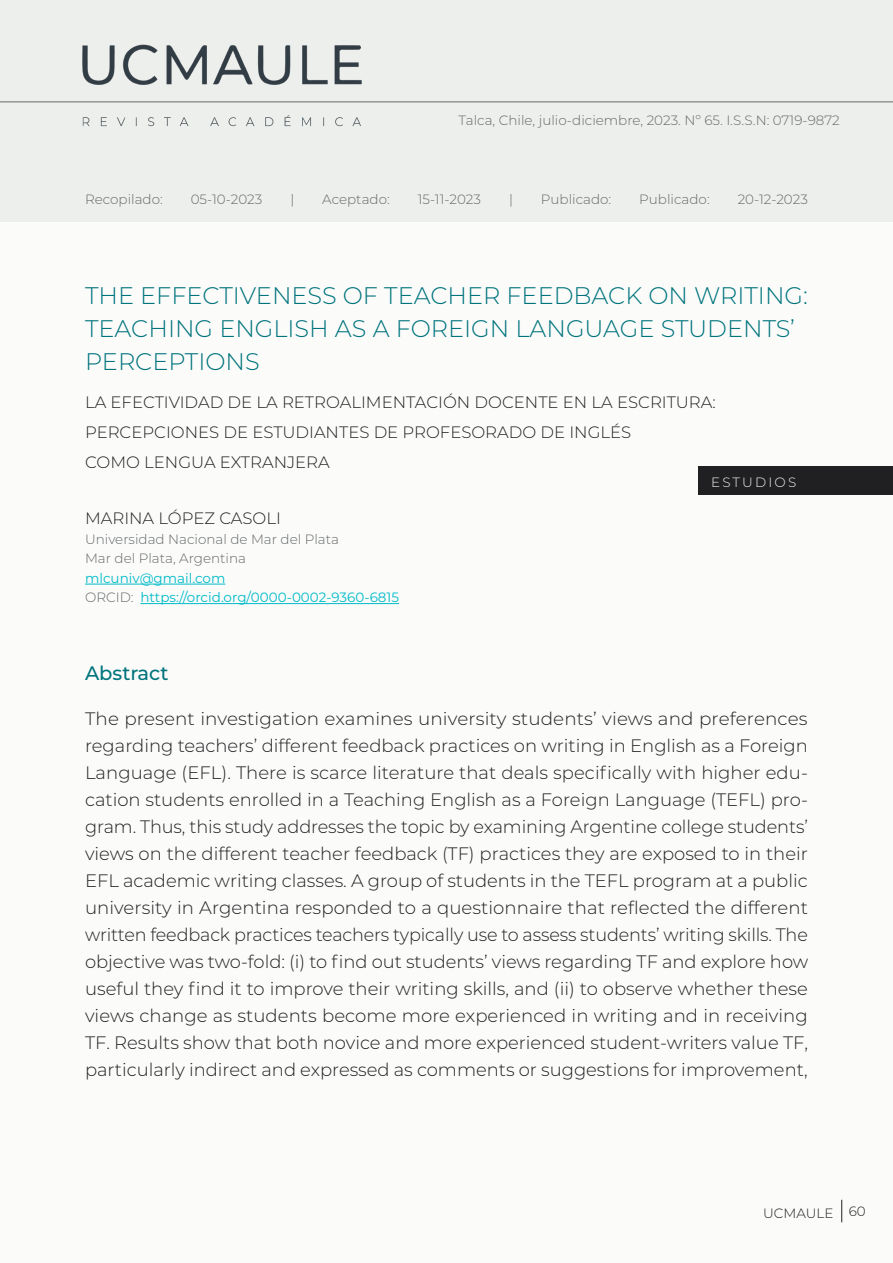
<style>
.page{position:relative;width:893px;height:1263px;background:#fbfbfa}
.page>*{position:absolute;margin:0;border:0;box-sizing:border-box;transform-origin:0 0}
.TITULO_ARTICULO_F{font:300 24px/33px "Montserrat";color:#00747c}
.Titulos_cuerpo_F{font:500 19.5px "Montserrat";color:#00747c}
.Cuerpo_F{font:300 18px/27px "Montserrat";color:#202022;text-align:justify}
.SUBTITULO_ARTICULO_F{font:300 16.5px/30px "Montserrat";color:#202022}
.AUTOR_ARTICULO_F{font:300 16.5px "Montserrat";color:#202022}
.Universidad_AUTOR_ARTICULO_F{font:300 13.5px "Montserrat";color:#646969}
.Fechas_recepcion_F{font:300 13.5px "Montserrat";color:#646969}
.orcid_F{font:13.5px "Montserrat";color:#00bbc9}
.Universidad_AUTOR_ARTICULO_F-2{font:13.5px "Montserrat";color:#00bbc9}
.t1{font:300 13.5px "Montserrat";color:#202022}
.Fechas_recepcion_F-2{font:300 13.5px "Montserrat";letter-spacing:.16em;color:#edefed}
.s1{font-weight:300;color:#646969}
</style>
<div class="page">
<div style="left:0;top:0;width:893px;height:221px;background:#edefed"></div>
<hr style="left:0;top:102px;width:893px;height:1px;background:#646969">
<svg style="left:841px;top:1200px;width:1px;height:22px"></svg>
<img style="left:30px;top:44px;width:369px;height:83px">
<hr style="left:85px;top:584px;width:140px;height:1px;background:#00bbc9">
<hr style="left:141px;top:603px;width:258px;height:1px;background:#00bbc9">
<div style="left:698px;top:467px;width:195px;height:28px;background:#202022"></div>
<p class="Universidad_AUTOR_ARTICULO_F" style="left:459px;top:111px;width:383px">Talca, Chile, julio-diciembre, 2023. Nº 65. I.S.S.N: 0719-9872</p>
<p class="Fechas_recepcion_F" style="left:85px;top:190px;width:79px">Recopilado:</p>
<p class="Fechas_recepcion_F" style="left:191px;top:190px;width:73px">05-10-2023</p>
<p class="Fechas_recepcion_F" style="left:290px;top:190px;width:5px">|</p>
<p class="Fechas_recepcion_F" style="left:322px;top:190px;width:69px">Aceptado:</p>
<p class="Fechas_recepcion_F" style="left:418px;top:190px;width:65px">15-11-2023</p>
<p class="Fechas_recepcion_F" style="left:509px;top:190px;width:5px">|</p>
<p class="Fechas_recepcion_F" style="left:541px;top:190px;width:72px">Publicado:</p>
<p class="Fechas_recepcion_F" style="left:639px;top:190px;width:72px">Publicado:</p>
<p class="Fechas_recepcion_F" style="left:738px;top:190px;width:72px">20-12-2023</p>
<p class="TITULO_ARTICULO_F" style="left:85px;top:278px;width:724px">THE EFFECTIVENESS OF TEACHER FEEDBACK ON WRITING:<br>TEACHING ENGLISH AS A FOREIGN LANGUAGE STUDENTS’<br>PERCEPTIONS</p>
<p class="SUBTITULO_ARTICULO_F" style="left:85px;top:387px;width:632px">LA EFECTIVIDAD DE LA RETROALIMENTACIÓN DOCENTE EN LA ESCRITURA:<br>PERCEPCIONES DE ESTUDIANTES DE PROFESORADO DE INGLÉS<br>COMO LENGUA EXTRANJERA</p>
<p class="AUTOR_ARTICULO_F" style="left:85px;top:507px;width:197px">MARINA LÓPEZ CASOLI</p>
<p class="Universidad_AUTOR_ARTICULO_F" style="left:85px;top:530px;width:255px">Universidad Nacional de Mar del Plata</p>
<p class="Universidad_AUTOR_ARTICULO_F" style="left:85px;top:549px;width:163px">Mar del Plata, Argentina</p>
<p class="Universidad_AUTOR_ARTICULO_F-2" style="left:85px;top:569px;width:142px">mlcuniv@gmail.com</p>
<p class="orcid_F" style="left:85px;top:588px;width:316px"><span class="s1">ORCID:</span> https://orcid.org/0000-0002-9360-6815</p>
<p class="Fechas_recepcion_F-2" style="left:711px;top:473px;width:87px">ESTUDIOS</p>
<p class="Titulos_cuerpo_F" style="left:85px;top:660px;width:85px">Abstract</p>
<p class="Cuerpo_F" style="left:85px;top:704px;width:725px">The present investigation examines university students’ views and preferences regarding teachers’ different feedback practices on writing in English as a Foreign Language (EFL). There is scarce literature that deals specifically with higher edu&shy;cation students enrolled in a Teaching English as a Foreign Language (TEFL) pro&shy;gram. Thus, this study addresses the topic by examining Argentine college students’ views on the different teacher feedback (TF) practices they are exposed to in their EFL academic writing classes. A group of students in the TEFL program at a public university in Argentina responded to a questionnaire that reflected the different written feedback practices teachers typically use to assess students’ writing skills. The objective was two-fold: (i) to find out students’ views regarding TF and explore how useful they find it to improve their writing skills, and (ii) to observe whether these views change as students become more experienced in writing and in receiving TF. Results show that both novice and more experienced student-writers value TF, particularly indirect and expressed as comments or suggestions for improvement,</p>
<p class="t1" style="left:763px;top:1203px;width:104px">UCMAULE 60</p>
</div>
